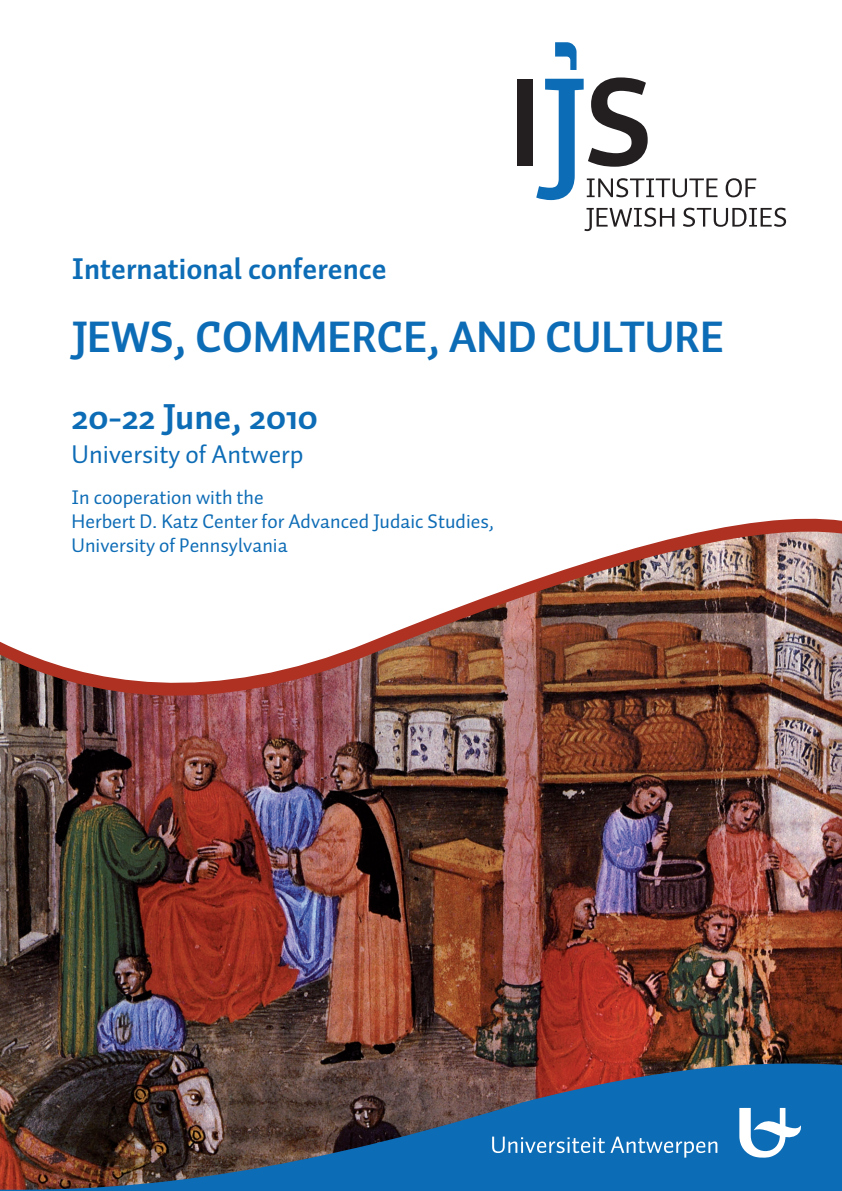
<style>
.page{position:relative;width:842px;height:1191px;background:#fff}
.page>*{position:absolute;margin:0;border:0;box-sizing:border-box;transform-origin:0 0}
.t1{font:700 44px "Auto 1";color:#0d6cb6}
.t2{font:700 36px "Auto 1";color:#0d6cb6}
.t3{font:700 30px "Auto 1";color:#0d6cb6}
.t4{font:26px "Auto 1";color:#0d6cb6}
.t5{font:20px/24px "Auto 1";color:#0d6cb6}
</style>
<div class="page">
<img style="left:0;top:531px;width:842px;height:527px">
<img style="left:0;top:1058px;width:842px;height:133px">
<svg style="left:739px;top:1108px;width:64px;height:49px"></svg>
<svg style="left:726px;top:178px;width:30px;height:19px"></svg>
<svg style="left:584px;top:208px;width:90px;height:23px"></svg>
<svg style="left:683px;top:208px;width:103px;height:19px"></svg>
<div style="left:517px;top:79px;width:16px;height:87px;background:#231f20"></div>
<svg style="left:536px;top:77px;width:181px;height:123px"></svg>
<svg style="left:555px;top:42px;width:21px;height:28px"></svg>
<svg style="left:492px;top:1136px;width:225px;height:21px;background:#3e89c4"></svg>
<h3 class="t3" style="left:72px;top:250px;width:317px">International conference</h3>
<h1 class="t1" style="left:72px;top:309px;width:654px">JEWS, COMMERCE, AND CULTURE</h1>
<h2 class="t2" style="left:72px;top:394px;width:248px">20-22 June, 2010</h2>
<h3 class="t4" style="left:72px;top:437px;width:233px">University of Antwerp</h3>
<p class="t5" style="left:72px;top:484px;width:424px">In cooperation with the<br>Herbert D. Katz Center for Advanced Judaic Studies,<br>University of Pennsylvania</p>
</div>
